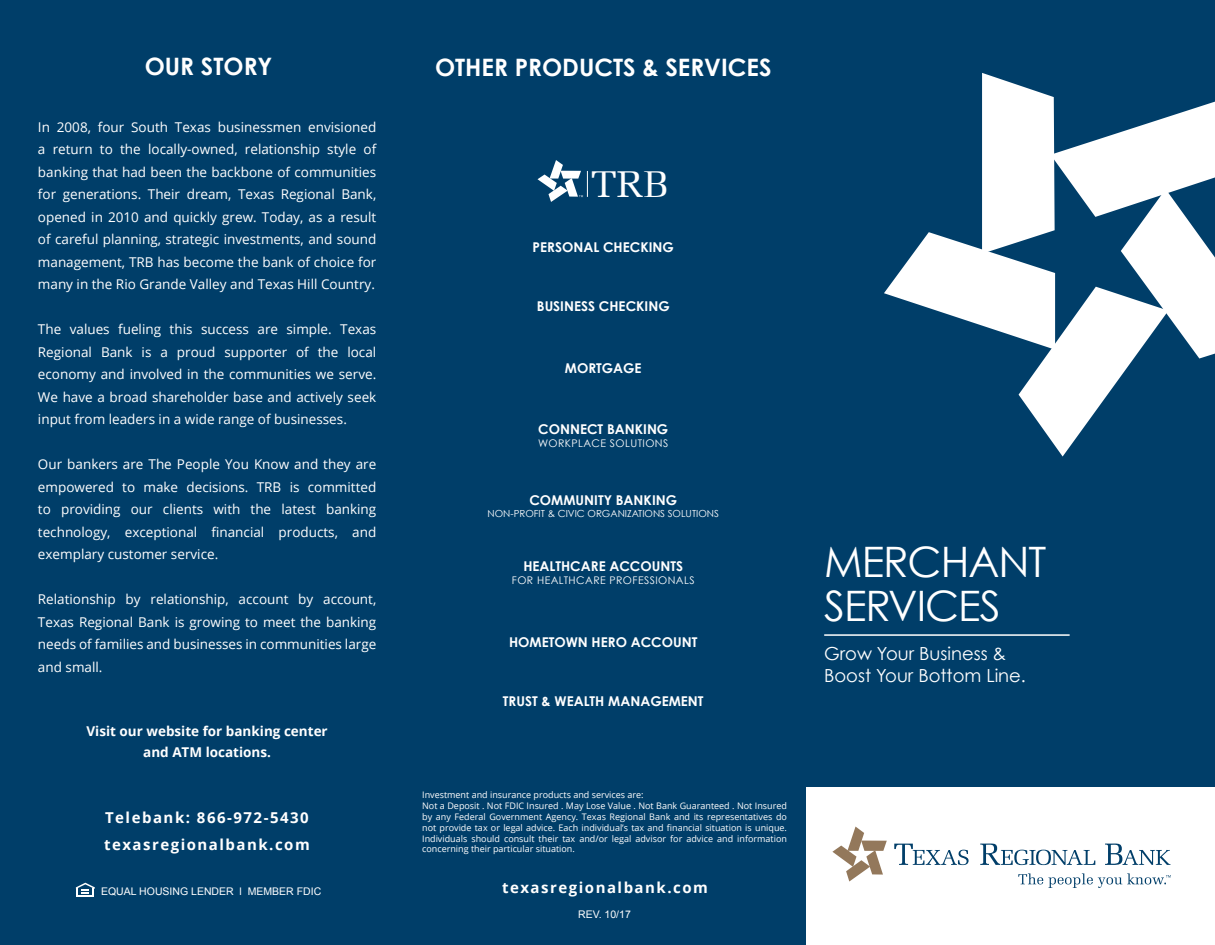
<style>
.page{position:relative;width:1215px;height:945px;background:#003e69}
.page>*{position:absolute;margin:0;border:0;box-sizing:border-box;transform-origin:0 0}
.t1{font:42px "Century Gothic";letter-spacing:-.025em;color:#fff}
.t2{font:37.35px "Melior Com";color:#fff;scale:1.05 1}
.t3{font:700 24px "Century Gothic";color:#fff}
.t4{font:18px "Century Gothic";color:#fff}
.t5{font:700 15px "Open Sans";letter-spacing:.1em;color:#fff}
.t6{font:13.5px/22.5px "Open Sans";color:#fff;text-align:justify}
.t7{font:700 13.5px "Century Gothic";color:#fff}
.t8{font:700 13.5px "Open Sans";color:#fff}
.t9{font:10.5px "Century Gothic";letter-spacing:.04em;color:#fff}
.t10{font:10.5px "Arial";color:#fff}
.t11{font:9.75px "Century Gothic";color:#fff}
.t12{font:9px/10.8px "Open Sans";color:#fff;text-align:justify}
</style>
<div class="page">
<svg style="left:884px;top:73px;width:331px;height:384px"></svg>
<hr style="left:824px;top:634px;width:246px;height:2px;background:#fff">
<div style="left:806px;top:788px;width:409px;height:157px;background:#fff"></div>
<svg style="left:832px;top:827px;width:55px;height:55px"></svg>
<svg style="left:894px;top:844px;width:276px;height:21px"></svg>
<svg style="left:1018px;top:873px;width:153px;height:15px"></svg>
<svg style="left:76px;top:883px;width:19px;height:14px"></svg>
<svg style="left:538px;top:160px;width:50px;height:42px"></svg>
<p class="t3" style="left:145px;top:51px;width:129px">OUR STORY</p>
<p class="t6" style="left:38px;top:115px;width:340px">In 2008, four South Texas businessmen envisioned a return to the locally-owned, relationship style of banking that had been the backbone of communities for generations. Their dream, Texas Regional Bank, opened in 2010 and quickly grew. Today, as a result of careful planning, strategic investments, and sound management, TRB has become the bank of choice for many in the Rio Grande Valley and Texas Hill Country.</p>
<p class="t6" style="left:38px;top:318px;width:340px">The values fueling this success are simple. Texas Regional Bank is a proud supporter of the local economy and involved in the communities we serve.<br>We have a broad shareholder base and actively seek input from leaders in a wide range of businesses.</p>
<p class="t6" style="left:38px;top:453px;width:340px">Our bankers are The People You Know and they are empowered to make decisions. TRB is committed to providing our clients with the latest banking technology, exceptional financial products, and exemplary customer service.</p>
<p class="t6" style="left:38px;top:588px;width:340px">Relationship by relationship, account by account, Texas Regional Bank is growing to meet the banking needs of families and businesses in communities large and small.</p>
<p class="t8" style="left:87px;top:722px;width:243px">Visit our website for banking center</p>
<p class="t8" style="left:143px;top:743px;width:129px">and ATM locations.</p>
<p class="t5" style="left:105px;top:807px;width:205px">Telebank: 866-972-5430</p>
<p class="t5" style="left:104px;top:834px;width:207px">texasregionalbank.com</p>
<p class="t3" style="left:435px;top:53px;width:338px">OTHER PRODUCTS &amp; SERVICES</p>
<h2 class="t2" style="left:591px;top:162px;width:77px">TRB</h2>
<p class="t7" style="left:533px;top:239px;width:143px">PERSONAL CHECKING</p>
<p class="t7" style="left:537px;top:298px;width:134px">BUSINESS CHECKING</p>
<p class="t7" style="left:565px;top:360px;width:78px">MORTGAGE</p>
<p class="t7" style="left:538px;top:421px;width:132px">CONNECT BANKING</p>
<p class="t9" style="left:538px;top:437px;width:132px">WORKPLACE SOLUTIONS</p>
<p class="t7" style="left:529px;top:492px;width:149px">COMMUNITY BANKING</p>
<p class="t11" style="left:488px;top:507px;width:233px">NON-PROFIT &amp; CIVIC ORGANIZATIONS SOLUTIONS</p>
<p class="t7" style="left:523px;top:558px;width:161px">HEALTHCARE ACCOUNTS</p>
<p class="t9" style="left:512px;top:574px;width:184px">FOR HEALTHCARE PROFESSIONALS</p>
<p class="t7" style="left:509px;top:634px;width:190px">HOMETOWN HERO ACCOUNT</p>
<p class="t7" style="left:503px;top:693px;width:202px">TRUST &amp; WEALTH MANAGEMENT</p>
<p class="t12" style="left:422px;top:789px;width:223px">Investment and insurance products and services are:</p>
<p class="t12" style="left:422px;top:800px;width:366px">Not a Deposit . Not FDIC Insured . May Lose Value . Not Bank Guaranteed . Not Insured by any Federal Government Agency. Texas Regional Bank and its representatives do not provide tax or legal advice. Each individual’s tax and financial situation is unique.<br>Individuals should consult their tax and/or legal advisor for advice and information concerning their particular situation.</p>
<p class="t10" style="left:101px;top:884px;width:222px">EQUAL HOUSING LENDER l MEMBER FDIC</p>
<p class="t5" style="left:502px;top:877px;width:207px">texasregionalbank.com</p>
<p class="t10" style="left:578px;top:907px;width:54px">REV. 10/17</p>
<p class="t1" style="left:824px;top:537px;width:224px">MERCHANT</p>
<p class="t1" style="left:824px;top:580px;width:178px">SERVICES</p>
<p class="t4" style="left:824px;top:642px;width:184px">Grow Your Business &amp;</p>
<p class="t4" style="left:824px;top:665px;width:203px">Boost Your Bottom Line.</p>
</div>
